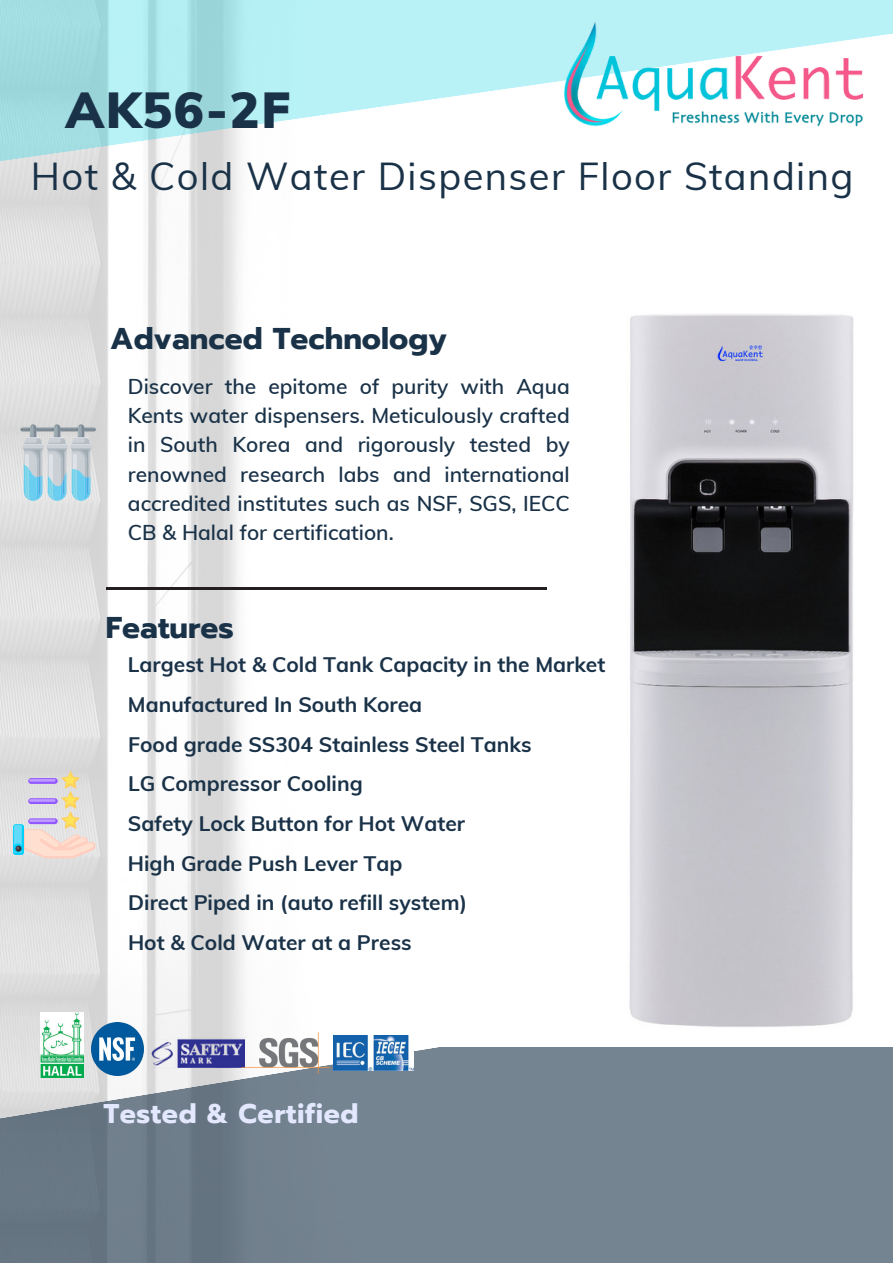
<style>
.page{position:relative;width:893px;height:1264px;background:#fff}
.page>*{position:absolute;margin:0;border:0;box-sizing:border-box;transform-origin:0 0}
.t1{font:900 49.5px "Muli";letter-spacing:.035em;color:#1a3248}
.t2{font:38.1px "Muli";letter-spacing:.035em;color:#1a3248}
.t3{font:700 30px "Prompt";color:#1a3248}
.t4{font:700 27px "Prompt";letter-spacing:.02em;color:#e3e8ff}
.t5{font:700 21px "Muli";color:#1a3248}
.t6{font:600 21px/29.2px "Muli";color:#1a3248;text-align:justify}
</style>
<div class="page">
<img style="left:0;top:200px;width:363px;height:765px">
<svg style="left:0;top:0;width:892px;height:200px"></svg>
<svg style="left:0;top:965px;width:892px;height:297px;fill:#758491"></svg>
<img style="left:363px;top:314px;width:529px;height:732px">
<img style="left:535px;top:13px;width:357px;height:120px">
<svg style="left:21px;top:424px;width:75px;height:77px"></svg>
<hr style="left:106px;top:587px;width:440px;height:2px;background:#231f20">
<svg style="left:13px;top:824px;width:11px;height:31px"></svg>
<svg style="left:14px;top:770px;width:82px;height:88px"></svg>
<hr style="left:29px;top:779px;width:27px;height:2px;background:#be9bff">
<img style="left:91px;top:1022px;width:53px;height:53px">
<img style="left:149px;top:1026px;width:95px;height:54px">
<img style="left:240px;top:1030px;width:91px;height:45px">
<img style="left:333px;top:1035px;width:80px;height:35px">
<img style="left:40px;top:1012px;width:44px;height:65px">
<p class="t1" style="left:66px;top:78px;width:226px">AK56-2F</p>
<p class="t2" style="left:31px;top:152px;width:824px">Hot &amp; Cold Water Dispenser Floor Standing</p>
<p class="t3" style="left:110px;top:316px;width:338px">Advanced Technology</p>
<p class="t6" style="left:128px;top:371px;width:443px">Discover the epitome of purity with Aqua Kents water dispensers. Meticulously crafted in South Korea and rigorously tested by renowned research labs and international accredited institutes such as NSF, SGS, IECC CB &amp; Halal for certification.</p>
<p class="t3" style="left:106px;top:605px;width:129px">Features</p>
<p class="t5" style="left:128px;top:651px;width:479px">Largest Hot &amp; Cold Tank Capacity in the Market</p>
<p class="t5" style="left:128px;top:691px;width:296px">Manufactured In South Korea</p>
<p class="t5" style="left:128px;top:730px;width:405px">Food grade SS304 Stainless Steel Tanks</p>
<p class="t5" style="left:128px;top:770px;width:236px">LG Compressor Cooling</p>
<p class="t5" style="left:128px;top:810px;width:338px">Safety Lock Button for Hot Water</p>
<p class="t5" style="left:128px;top:849px;width:276px">High Grade Push Lever Tap</p>
<p class="t5" style="left:128px;top:889px;width:340px">Direct Piped in (auto refill system)</p>
<p class="t5" style="left:128px;top:929px;width:285px">Hot &amp; Cold Water at a Press</p>
<p class="t4" style="left:103px;top:1093px;width:256px">Tested &amp; Certified</p>
</div>
